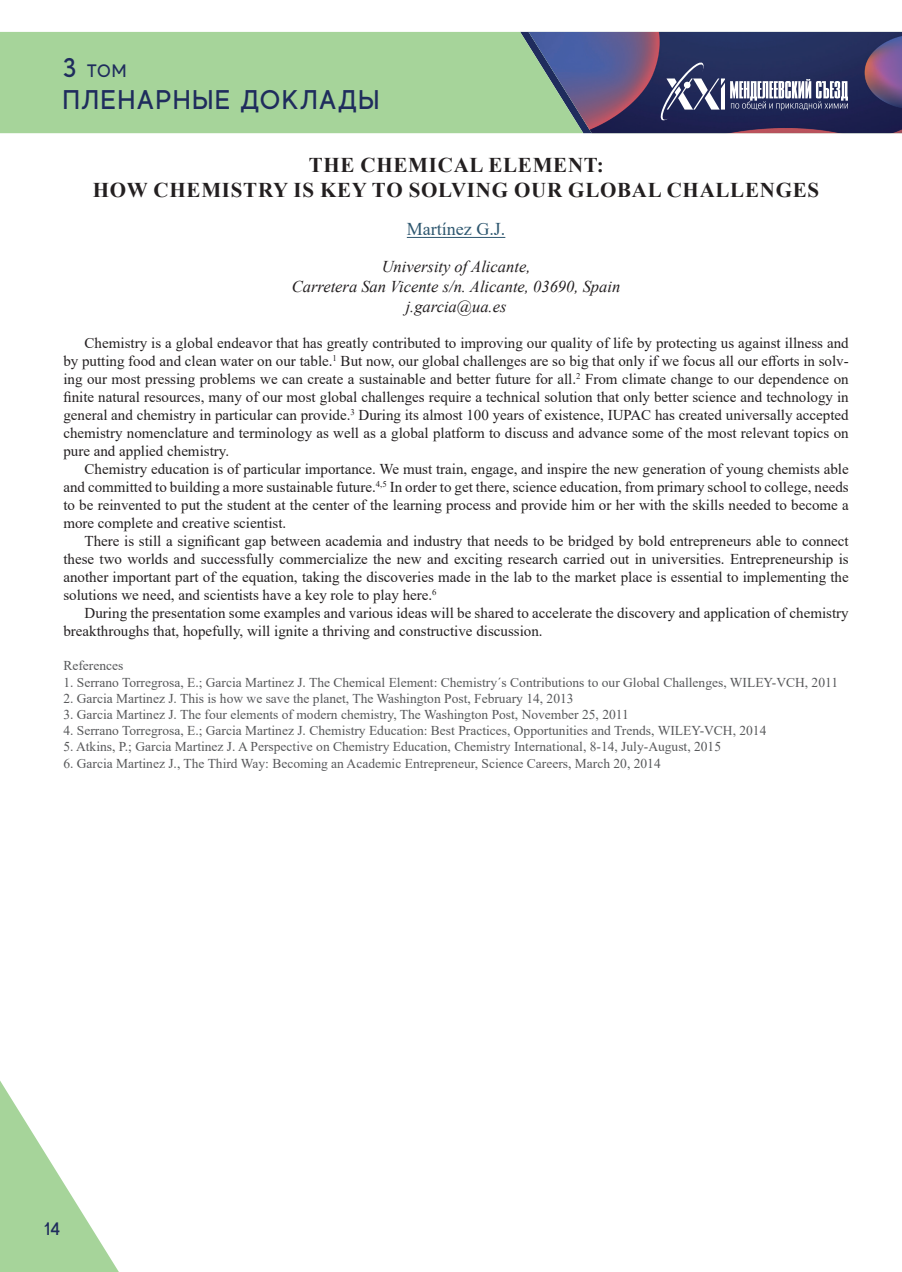
<style>
.page{position:relative;width:902px;height:1272px;background:#fff}
.page>*{position:absolute;margin:0;border:0;box-sizing:border-box;transform-origin:0 0}
.t1{font:500 27px "MADE Evolve Sans";letter-spacing:.05em;color:#1f2c5d}
.t2{font:700 21px/25.2px "Times New Roman";letter-spacing:.035em;color:#231f20;text-align:center}
.t3{font:18px "Times New Roman";color:#2e576f}
.t4{font:500 18px "MADE Evolve Sans";color:#1f2c5d}
.t5{font:italic 16.5px/19.8px "Times New Roman";color:#231f20;text-align:center}
.t6{font:15px/18px "Times New Roman";color:#231f20;text-align:justify}
.t7{font:13.5px "Times New Roman";color:#57585a}
.s1{font-size:27px}
</style>
<div class="page">
<div style="left:0;top:32px;width:520px;height:101px;background:#a6d49a"></div>
<svg style="left:0;top:1081px;width:118px;height:190px"></svg>
<svg style="left:520px;top:32px;width:382px;height:101px"></svg>
<hr style="left:407px;top:237px;width:98px;height:1px;background:#2e576f">
<p class="t4" style="left:63px;top:59px;width:65px"><span class="s1">3</span> ТОМ</p>
<h1 class="t1" style="left:63px;top:83px;width:318px">ПЛЕНАРНЫЕ ДОКЛАДЫ</h1>
<h2 class="t2" style="left:93px;top:151px;width:727px">THE CHEMICAL ELEMENT:<br>HOW CHEMISTRY IS KEY TO SOLVING OUR GLOBAL CHALLENGES</h2>
<p class="t3" style="left:407px;top:217px;width:100px">Martínez G.J.</p>
<p class="t5" style="left:292px;top:256px;width:330px">University of Alicante,<br>Carretera San Vicente s/n. Alicante, 03690, Spain j.garcia@ua.es</p>
<p class="t6" style="left:63px;top:333px;width:786px;text-indent:21px">Chemistry is a global endeavor that has greatly contributed to improving our quality of life by protecting us against illness and by putting food and clean water on our table.<sup>1</sup> But now, our global challenges are so big that only if we focus all our efforts in solv&shy;ing our most pressing problems we can create a sustainable and better future for all.<sup>2</sup> From climate change to our dependence on finite natural resources, many of our most global challenges require a technical solution that only better science and technology in general and chemistry in particular can provide.<sup>3</sup> During its almost 100 years of existence, IUPAC has created universally accepted chemistry nomenclature and terminology as well as a global platform to discuss and advance some of the most relevant topics on pure and applied chemistry.</p>
<p class="t6" style="left:63px;top:459px;width:786px;text-indent:21px">Chemistry education is of particular importance. We must train, engage, and inspire the new generation of young chemists able and committed to building a more sustainable future.<sup>4,5</sup> In order to get there, science education, from primary school to college, needs to be reinvented to put the student at the center of the learning process and provide him or her with the skills needed to become a more complete and creative scientist.</p>
<p class="t6" style="left:63px;top:531px;width:786px;text-indent:21px">There is still a significant gap between academia and industry that needs to be bridged by bold entrepreneurs able to connect these two worlds and successfully commercialize the new and exciting research carried out in universities. Entrepreneurship is another important part of the equation, taking the discoveries made in the lab to the market place is essential to implementing the solutions we need, and scientists have a key role to play here.<sup>6</sup></p>
<p class="t6" style="left:63px;top:603px;width:786px;text-indent:21px">During the presentation some examples and various ideas will be shared to accelerate the discovery and application of chemistry breakthroughs that, hopefully, will ignite a thriving and constructive discussion.</p>
<p class="t7" style="left:63px;top:656px;width:61px">References</p>
<p class="t7" style="left:63px;top:672px;width:776px">1. Serrano Torregrosa, E.; Garcia Martinez J. The Chemical Element: Chemistry´s Contributions to our Global Challenges, WILEY-VCH, 2011</p>
<p class="t7" style="left:63px;top:688px;width:511px">2. Garcia Martinez J. This is how we save the planet, The Washington Post, February 14, 2013</p>
<p class="t7" style="left:63px;top:705px;width:567px">3. Garcia Martinez J. The four elements of modern chemistry, The Washington Post, November 25, 2011</p>
<p class="t7" style="left:63px;top:721px;width:704px">4. Serrano Torregrosa, E.; Garcia Martinez J. Chemistry Education: Best Practices, Opportunities and Trends, WILEY-VCH, 2014</p>
<p class="t7" style="left:63px;top:737px;width:659px">5. Atkins, P.; Garcia Martinez J. A Perspective on Chemistry Education, Chemistry International, 8-14, July-August, 2015</p>
<p class="t7" style="left:63px;top:753px;width:599px">6. Garcia Martinez J., The Third Way: Becoming an Academic Entrepreneur, Science Careers, March 20, 2014</p>
<p class="t4" style="left:44px;top:1217px;width:18px">14</p>
</div>
